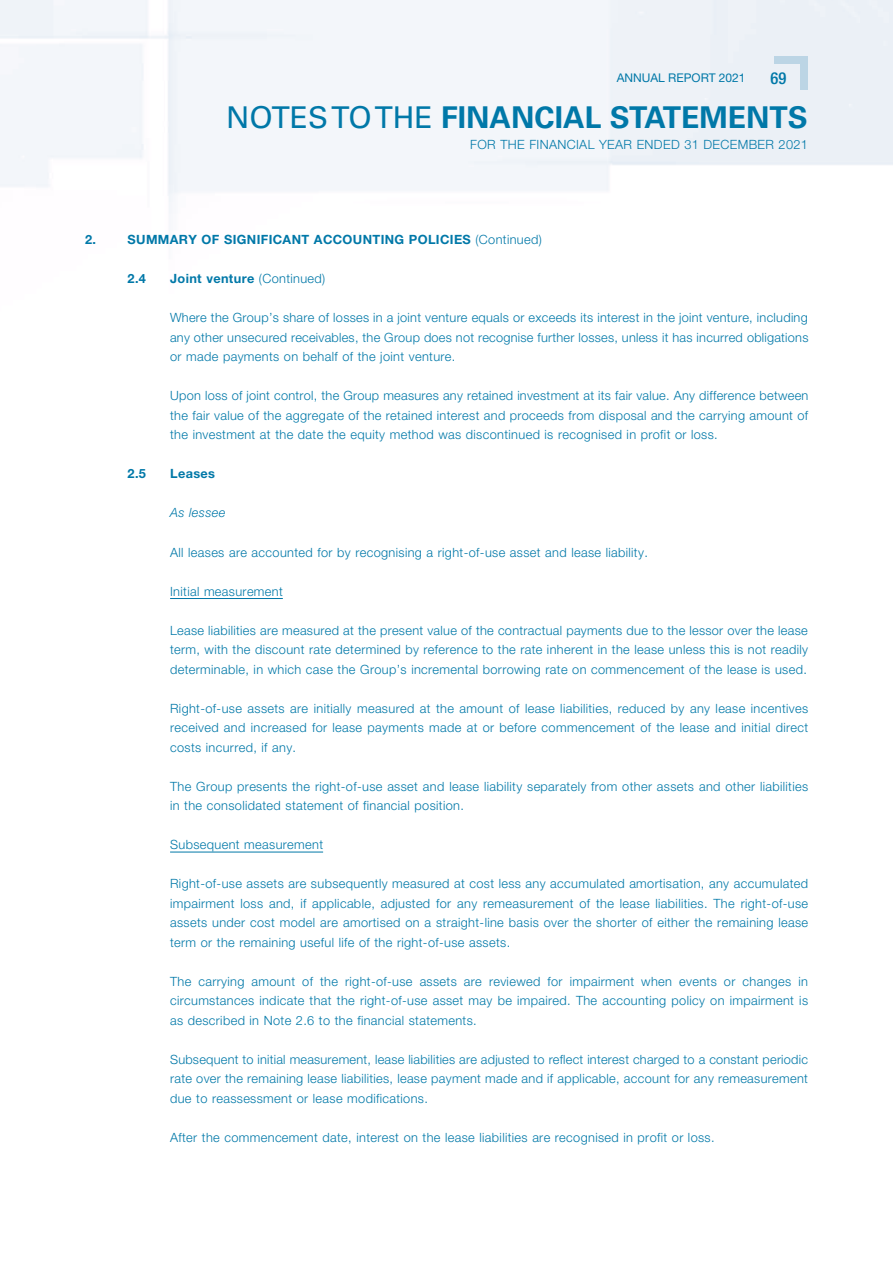
<style>
.page{position:relative;width:893px;height:1263px;background:#fff}
.page>*{position:absolute;margin:0;border:0;box-sizing:border-box;transform-origin:0 0}
.t1{font:700 30px "Univers LT Std";color:#0078a8}
.t2{font:500 condensed 16.5px "Helvetica Neue LT Std";color:#0078a8}
.t3{font:300 12.75px/19.5px "Helvetica Neue LT Std";letter-spacing:.03em;color:#0078a8;text-align:justify}
.t4{font:700 12.75px "Helvetica Neue LT Std";letter-spacing:.03em;color:#0078a8}
.t5{font:italic 300 12.75px "Helvetica Neue LT Std";letter-spacing:.03em;color:#0078a8}
.t6{font:12px "Helvetica Neue LT Std";color:#0078a8}
.s1{font-weight:400}
.s2{font-weight:300}
</style>
<div class="page">
<hr style="left:170px;top:598px;width:113px;height:1px;background:#0078a8">
<hr style="left:170px;top:852px;width:153px;height:1px;background:#0078a8">
<div style="left:774px;top:56px;width:34px;height:34px;background:#bcd5e5"></div>
<div style="left:767px;top:64px;width:33px;height:33px;background:#ebf0f6"></div>
<p class="t6" style="left:617px;top:71px;width:130px">ANNUAL REPORT 2021</p>
<p class="t2" style="left:770px;top:68px;width:17px">69</p>
<h1 class="t1" style="left:226px;top:100px;width:583px"><span class="s1">NOTES TO THE</span> FINANCIAL STATEMENTS</h1>
<p class="t3" style="left:470px;top:134px;width:339px">FOR THE FINANCIAL YEAR ENDED 31 DECEMBER 2021</p>
<p class="t4" style="left:85px;top:232px;width:12px">2.</p>
<p class="t4" style="left:128px;top:232px;width:416px">SUMMARY OF SIGNIFICANT ACCOUNTING POLICIES <span class="s2">(Continued)</span></p>
<p class="t4" style="left:128px;top:271px;width:20px">2.4</p>
<p class="t4" style="left:170px;top:271px;width:157px">Joint venture <span class="s2">(Continued)</span></p>
<p class="t3" style="left:170px;top:308px;width:640px">Where the Group’s share of losses in a joint venture equals or exceeds its interest in the joint venture, including any other unsecured receivables, the Group does not recognise further losses, unless it has incurred obligations or made payments on behalf of the joint venture.</p>
<p class="t3" style="left:170px;top:386px;width:640px">Upon loss of joint control, the Group measures any retained investment at its fair value. Any difference between the fair value of the aggregate of the retained interest and proceeds from disposal and the carrying amount of the investment at the date the equity method was discontinued is recognised in profit or loss.</p>
<p class="t4" style="left:128px;top:466px;width:20px">2.5</p>
<p class="t4" style="left:170px;top:466px;width:46px">Leases</p>
<p class="t5" style="left:170px;top:505px;width:57px">As lessee</p>
<p class="t3" style="left:170px;top:542px;width:479px">All leases are accounted for by recognising a right-of-use asset and lease liability.</p>
<p class="t3" style="left:170px;top:581px;width:114px">Initial measurement</p>
<p class="t3" style="left:170px;top:620px;width:640px">Lease liabilities are measured at the present value of the contractual payments due to the lessor over the lease term, with the discount rate determined by reference to the rate inherent in the lease unless this is not readily determinable, in which case the Group’s incremental borrowing rate on commencement of the lease is used.</p>
<p class="t3" style="left:170px;top:698px;width:640px">Right-of-use assets are initially measured at the amount of lease liabilities, reduced by any lease incentives received and increased for lease payments made at or before commencement of the lease and initial direct costs incurred, if any.</p>
<p class="t3" style="left:170px;top:776px;width:640px">The Group presents the right-of-use asset and lease liability separately from other assets and other liabilities in the consolidated statement of financial position.</p>
<p class="t3" style="left:170px;top:834px;width:155px">Subsequent measurement</p>
<p class="t3" style="left:170px;top:873px;width:640px">Right-of-use assets are subsequently measured at cost less any accumulated amortisation, any accumulated impairment loss and, if applicable, adjusted for any remeasurement of the lease liabilities. The right-of-use assets under cost model are amortised on a straight-line basis over the shorter of either the remaining lease term or the remaining useful life of the right-of-use assets.</p>
<p class="t3" style="left:170px;top:971px;width:639px">The carrying amount of the right-of-use assets are reviewed for impairment when events or changes in circumstances indicate that the right-of-use asset may be impaired. The accounting policy on impairment is as described in Note 2.6 to the financial statements.</p>
<p class="t3" style="left:170px;top:1049px;width:639px">Subsequent to initial measurement, lease liabilities are adjusted to reflect interest charged to a constant periodic rate over the remaining lease liabilities, lease payment made and if applicable, account for any remeasurement due to reassessment or lease modifications.</p>
<p class="t3" style="left:170px;top:1127px;width:546px">After the commencement date, interest on the lease liabilities are recognised in profit or loss.</p>
</div>
